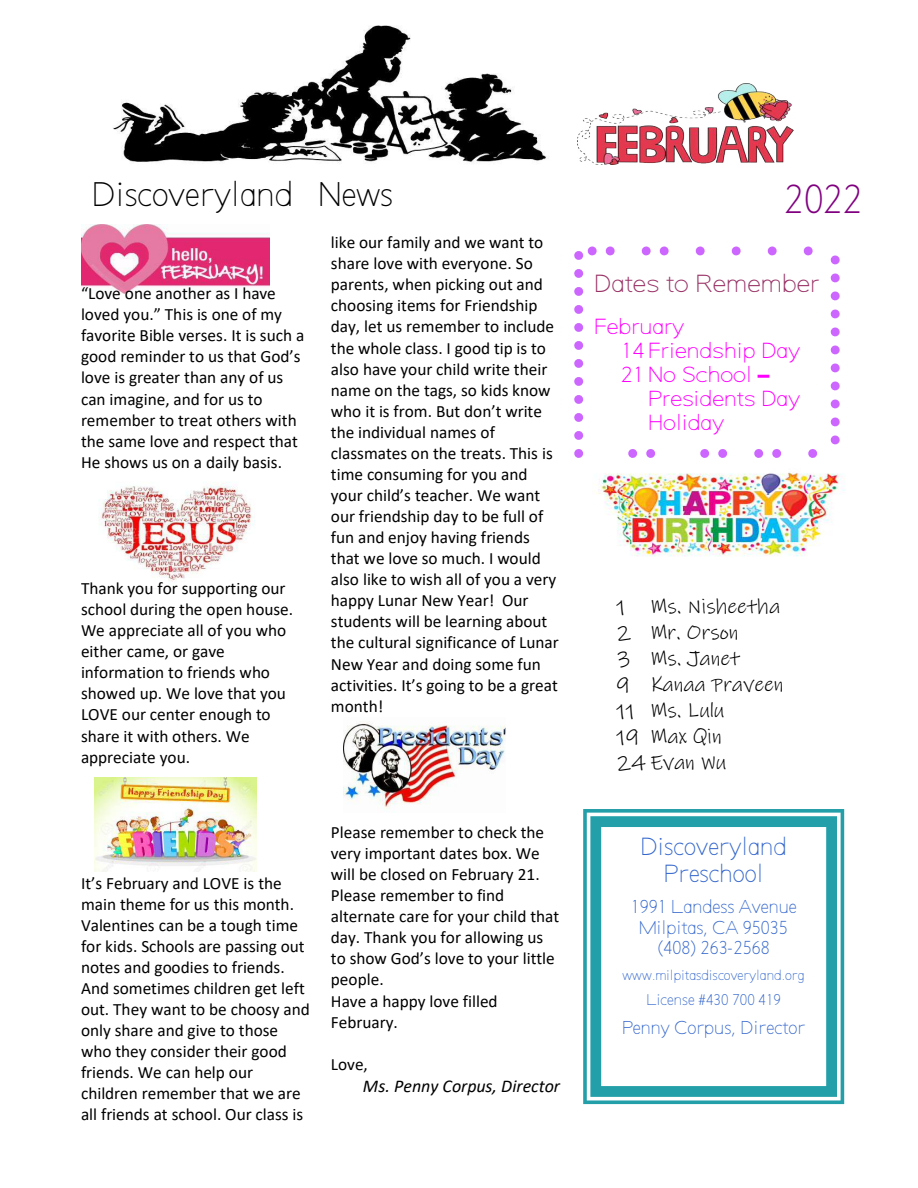
<style>
.page{position:relative;width:918px;height:1188px;background:#fff}
.page>*{position:absolute;margin:0;border:0;box-sizing:border-box;transform-origin:0 0}
.t1{font:39px "GG Sans 1303 D9 E0";color:#800080}
.t2{font:33px "GG Sans 1303 D9 E0";color:#000}
.t3{font:24px/27.6px "GG Sans 1303 D9 E0";color:#36c;text-align:center}
.t4{font:24px "GG Sans 236 EA3 F1";color:#936}
.t5{font:21px/26px "Ink Free";color:#000}
.t6{font:21px/24.3px "GG Sans 236 EA3 F1";color:#f0f}
.t7{font:18px/20.7px "GG Sans 1303 D9 E0";color:#36c;text-align:center}
.t8{font:italic 18px "Calibri";color:#000}
.t9{font:17.25px/21px "Calibri";color:#000}
.t10{font:15px "GG Sans 1303 D9 E0";color:#36c}
.t11{font:13.5px "GG Sans 1303 D9 E0";color:#36c}
.s1{font-family:"Arial";font-weight:700}
</style>
<div class="page">
<img style="left:98px;top:482px;width:157px;height:100px">
<img style="left:81px;top:224px;width:189px;height:69px">
<img style="left:94px;top:777px;width:163px;height:95px">
<img style="left:595px;top:472px;width:250px;height:85px">
<img style="left:113px;top:25px;width:434px;height:138px">
<img style="left:578px;top:84px;width:215px;height:81px">
<div style="left:574px;top:246px;width:266px;height:212px;border:9px dashed #c6f"></div>
<svg style="left:583px;top:809px;width:261px;height:295px"></svg>
<img style="left:343px;top:722px;width:162px;height:91px">
<h2 class="t2" style="left:92px;top:177px;width:303px">Discoveryland News</h2>
<p class="t9" style="left:81px;top:284px;width:225px">“Love one another as I have loved you.” This is one of my favorite Bible verses. It is such a good reminder to us that God’s love is greater than any of us can imagine, and for us to remember to treat others with the same love and respect that<br>He shows us on a daily basis.</p>
<p class="t9" style="left:81px;top:579px;width:214px">Thank you for supporting our school during the open house.<br>We appreciate all of you who either came, or gave information to friends who showed up. We love that you<br>LOVE our center enough to share it with others. We appreciate you.</p>
<p class="t9" style="left:331px;top:233px;width:229px">like our family and we want to share love with everyone. So parents, when picking out and choosing items for Friendship day, let us remember to include the whole class. I good tip is to also have your child write their name on the tags, so kids know who it is from. But don’t write the individual names of classmates on the treats. This is time consuming for you and your child’s teacher. We want our friendship day to be full of fun and enjoy having friends that we love so much. I would also like to wish all of you a very happy Lunar New Year! Our students will be learning about the cultural significance of Lunar<br>New Year and doing some fun activities. It’s going to be a great month!</p>
<p class="t9" style="left:81px;top:874px;width:230px">It’s February and LOVE is the main theme for us this month.<br>Valentines can be a tough time for kids. Schools are passing out notes and goodies to friends.<br>And sometimes children get left out. They want to be choosy and only share and give to those who they consider their good friends. We can help our children remember that we are all friends at school. Our class is</p>
<p class="t9" style="left:331px;top:823px;width:230px">Please remember to check the very important dates box. We will be closed on February 21.<br>Please remember to find alternate care for your child that day. Thank you for allowing us to show God’s love to your little people.<br>Have a happy love filled<br>February.</p>
<p class="t9" style="left:331px;top:1055px;width:39px">Love,</p>
<p class="t8" style="left:363px;top:1078px;width:199px">Ms. Penny Corpus, Director</p>
<h1 class="t1" style="left:785px;top:178px;width:80px">2022</h1>
<h3 class="t4" style="left:594px;top:270px;width:227px">Dates to Remember</h3>
<p class="t6" style="left:621px;top:314px;width:180px;text-indent:-27px">February<br>14 Friendship Day<br>21 No School <span class="s1">–</span></p>
<p class="t6" style="left:648px;top:387px;width:154px">Presidents Day<br>Holiday</p>
<p class="t5" style="left:617px;top:594px;width:168px">1 Ms. Nisheetha<br>2 Mr. Orson<br>3 Ms. Janet<br>9 Kanaa Praveen<br>11 Ms. Lulu<br>19 Max Qin<br>24 Evan Wu</p>
<h3 class="t3" style="left:640px;top:833px;width:148px">Discoveryland<br>Preschool</h3>
<p class="t7" style="left:631px;top:897px;width:168px">1991 Landess Avenue<br>Milpitas, CA 95035 (408) 263-2568</p>
<p class="t11" style="left:623px;top:968px;width:183px">www.milpitasdiscoveryland.org</p>
<p class="t10" style="left:646px;top:992px;width:136px">License #430 700 419</p>
<p class="t7" style="left:622px;top:1018px;width:185px">Penny Corpus, Director</p>
</div>
